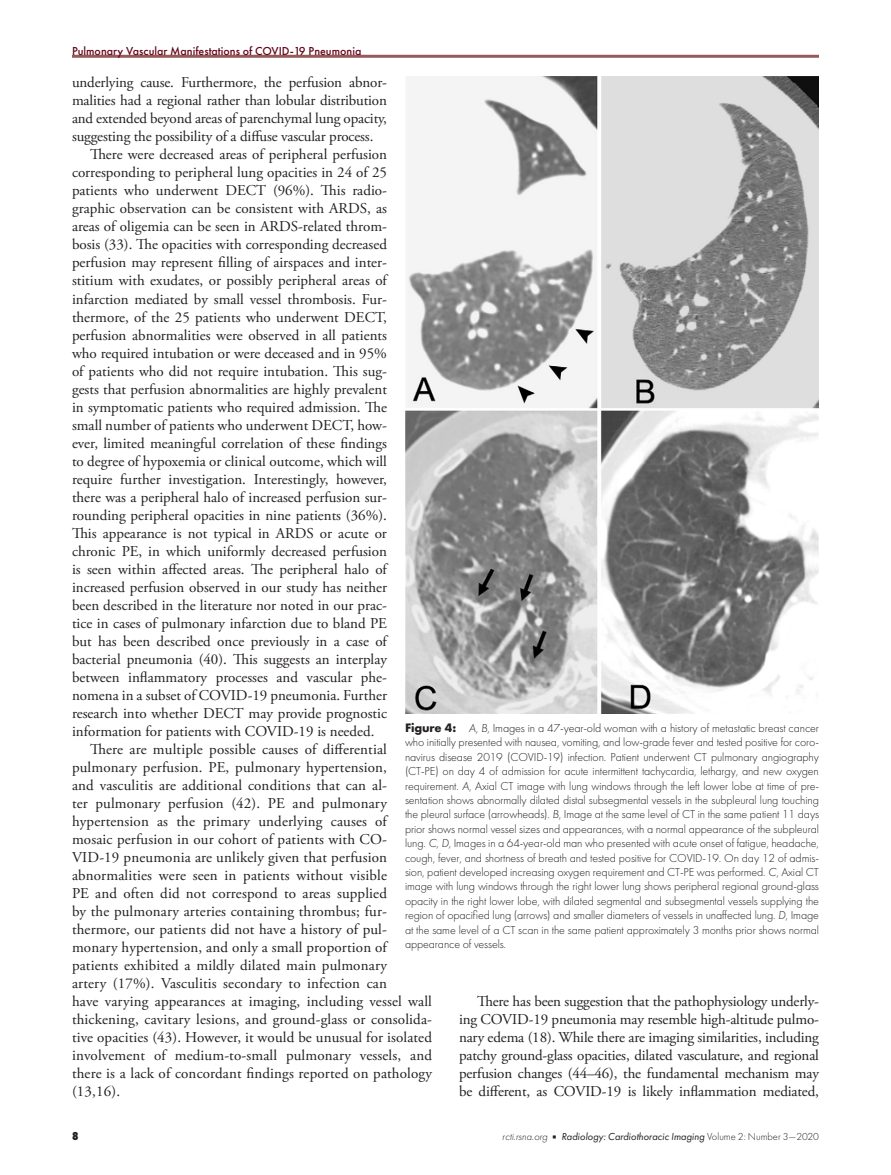
<style>
.page{position:relative;width:891px;height:1175px;background:#fff}
.page>*{position:absolute;margin:0;border:0;box-sizing:border-box;transform-origin:0 0}
.t1{font:15px/18px "Adobe Garamond Pro";color:#231f20;text-align:justify}
.t2{font:300 12px/14.4px "Futura PT";letter-spacing:-.01em;color:#231f20;text-align:justify}
.t3{font:500 12px "Futura PT";color:#65051c}
.t4{font:800 12px "Futura PT Cond";color:#231f20}
.t5{font:italic 10.5px "Futura PT";color:#231f20}
.s1{font-weight:700;font-size:12.75px}
.s2{font-style:italic}
.s3{font-weight:300}
.s4{font-family:"Universal Newswith Comm Pi";font-style:normal;font-size:6px}
.s5{font-weight:300;font-style:normal}
</style>
<div class="page">
<hr style="left:72px;top:55px;width:747px;height:3px;background:#965c59">
<img style="left:405px;top:77px;width:414px;height:636px">
<p class="t3" style="left:72px;top:43px;width:291px">Pulmonary Vascular Manifestations of COVID-19 Pneumonia</p>
<p class="t1" style="left:72px;top:74px;width:316px">underlying cause. Furthermore, the perfusion abnor-</p>
<p class="t1" style="left:72px;top:92px;width:317px">malities had a regional rather than lobular distribution</p>
<p class="t1" style="left:72px;top:110px;width:317px">and extended beyond areas of parenchymal lung opacity,</p>
<p class="t1" style="left:72px;top:128px;width:303px">suggesting the possibility of a diffuse vascular process.</p>
<p class="t1" style="left:90px;top:146px;width:299px">There were decreased areas of peripheral perfusion</p>
<p class="t1" style="left:72px;top:164px;width:317px">corresponding to peripheral lung opacities in 24 of 25</p>
<p class="t1" style="left:72px;top:182px;width:316px">patients who underwent DECT (96%). This radio-</p>
<p class="t1" style="left:72px;top:200px;width:316px">graphic observation can be consistent with ARDS, as</p>
<p class="t1" style="left:72px;top:218px;width:317px">areas of oligemia can be seen in ARDS-related throm-</p>
<p class="t1" style="left:72px;top:236px;width:317px">bosis (33). The opacities with corresponding decreased</p>
<p class="t1" style="left:72px;top:254px;width:317px">perfusion may represent filling of airspaces and inter-</p>
<p class="t1" style="left:72px;top:272px;width:316px">stitium with exudates, or possibly peripheral areas of</p>
<p class="t1" style="left:72px;top:290px;width:317px">infarction mediated by small vessel thrombosis. Fur-</p>
<p class="t1" style="left:72px;top:308px;width:317px">thermore, of the 25 patients who underwent DECT,</p>
<p class="t1" style="left:72px;top:326px;width:317px">perfusion abnormalities were observed in all patients</p>
<p class="t1" style="left:72px;top:344px;width:316px">who required intubation or were deceased and in 95%</p>
<p class="t1" style="left:72px;top:362px;width:316px">of patients who did not require intubation. This sug-</p>
<p class="t1" style="left:72px;top:380px;width:316px">gests that perfusion abnormalities are highly prevalent</p>
<p class="t1" style="left:72px;top:398px;width:316px">in symptomatic patients who required admission. The</p>
<p class="t1" style="left:72px;top:416px;width:316px">small number of patients who underwent DECT, how-</p>
<p class="t1" style="left:72px;top:434px;width:317px">ever, limited meaningful correlation of these findings</p>
<p class="t1" style="left:72px;top:452px;width:316px">to degree of hypoxemia or clinical outcome, which will</p>
<p class="t1" style="left:72px;top:470px;width:316px">require further investigation. Interestingly, however,</p>
<p class="t1" style="left:72px;top:488px;width:316px">there was a peripheral halo of increased perfusion sur-</p>
<p class="t1" style="left:72px;top:506px;width:316px">rounding peripheral opacities in nine patients (36%).</p>
<p class="t1" style="left:72px;top:524px;width:316px">This appearance is not typical in ARDS or acute or</p>
<p class="t1" style="left:72px;top:542px;width:316px">chronic PE, in which uniformly decreased perfusion</p>
<p class="t1" style="left:72px;top:560px;width:316px">is seen within affected areas. The peripheral halo of</p>
<p class="t1" style="left:72px;top:578px;width:316px">increased perfusion observed in our study has neither</p>
<p class="t1" style="left:72px;top:596px;width:316px">been described in the literature nor noted in our prac-</p>
<p class="t1" style="left:72px;top:614px;width:317px">tice in cases of pulmonary infarction due to bland PE</p>
<p class="t1" style="left:72px;top:632px;width:317px">but has been described once previously in a case of</p>
<p class="t1" style="left:72px;top:650px;width:316px">bacterial pneumonia (40). This suggests an interplay</p>
<p class="t1" style="left:72px;top:668px;width:316px">between inflammatory processes and vascular phe-</p>
<p class="t1" style="left:72px;top:686px;width:316px">nomena in a subset of COVID-19 pneumonia. Further</p>
<p class="t1" style="left:72px;top:704px;width:317px">research into whether DECT may provide prognostic</p>
<p class="t1" style="left:72px;top:722px;width:304px">information for patients with COVID-19 is needed.</p>
<p class="t1" style="left:90px;top:740px;width:299px">There are multiple possible causes of differential</p>
<p class="t1" style="left:72px;top:758px;width:316px">pulmonary perfusion. PE, pulmonary hypertension,</p>
<p class="t1" style="left:72px;top:776px;width:317px">and vasculitis are additional conditions that can al-</p>
<p class="t1" style="left:72px;top:794px;width:316px">ter pulmonary perfusion (42). PE and pulmonary</p>
<p class="t1" style="left:72px;top:812px;width:317px">hypertension as the primary underlying causes of</p>
<p class="t1" style="left:72px;top:830px;width:316px">mosaic perfusion in our cohort of patients with CO-</p>
<p class="t1" style="left:72px;top:848px;width:317px">VID-19 pneumonia are unlikely given that perfusion</p>
<p class="t1" style="left:72px;top:866px;width:317px">abnormalities were seen in patients without visible</p>
<p class="t1" style="left:72px;top:884px;width:316px">PE and often did not correspond to areas supplied</p>
<p class="t1" style="left:72px;top:902px;width:316px">by the pulmonary arteries containing thrombus; fur-</p>
<p class="t1" style="left:72px;top:920px;width:316px">thermore, our patients did not have a history of pul-</p>
<p class="t1" style="left:72px;top:938px;width:316px">monary hypertension, and only a small proportion of</p>
<p class="t1" style="left:72px;top:956px;width:316px">patients exhibited a mildly dilated main pulmonary</p>
<p class="t1" style="left:72px;top:974px;width:317px">artery (17%). Vasculitis secondary to infection can</p>
<p class="t1" style="left:72px;top:992px;width:361px">have varying appearances at imaging, including vessel wall</p>
<p class="t1" style="left:72px;top:1010px;width:362px">thickening, cavitary lesions, and ground-glass or consolida-</p>
<p class="t1" style="left:72px;top:1028px;width:362px">tive opacities (43). However, it would be unusual for isolated</p>
<p class="t1" style="left:72px;top:1046px;width:362px">involvement of medium-to-small pulmonary vessels, and</p>
<p class="t1" style="left:72px;top:1064px;width:362px">there is a lack of concordant findings reported on pathology</p>
<p class="t1" style="left:72px;top:1082px;width:50px">(13,16).</p>
<p class="t2" style="left:405px;top:721px;width:416px"><span class="s1">Figure 4:</span> <span class="s2">A, B,</span> Images in a 47-year-old woman with a history of metastatic breast cancer who initially presented with nausea, vomiting, and low-grade fever and tested positive for coro&shy;navirus disease 2019 (COVID-19) infection. Patient underwent CT pulmonary angiography (CT-PE) on day 4 of admission for acute intermittent tachycardia, lethargy, and new oxygen requirement. <span class="s2">A</span>, Axial CT image with lung windows through the left lower lobe at time of pre&shy;sentation shows abnormally dilated distal subsegmental vessels in the subpleural lung touching the pleural surface (arrowheads). <span class="s2">B</span>, Image at the same level of CT in the same patient 11 days prior shows normal vessel sizes and appearances, with a normal appearance of the subpleural lung. <span class="s2">C, D,</span> Images in a 64-year-old man who presented with acute onset of fatigue, headache, cough, fever, and shortness of breath and tested positive for COVID-19. On day 12 of admis&shy;sion, patient developed increasing oxygen requirement and CT-PE was performed. <span class="s2">C</span>, Axial CT image with lung windows through the right lower lung shows peripheral regional ground-glass opacity in the right lower lobe, with dilated segmental and subsegmental vessels supplying the region of opacified lung (arrows) and smaller diameters of vessels in unaffected lung. <span class="s2">D</span>, Image at the same level of a CT scan in the same patient approximately 3 months prior shows normal appearance of vessels.</p>
<p class="t1" style="left:459px;top:992px;width:362px;text-indent:18px">There has been suggestion that the pathophysiology underly&shy;ing COVID-19 pneumonia may resemble high-altitude pulmo&shy;nary edema (18). While there are imaging similarities, including patchy ground-glass opacities, dilated vasculature, and regional perfusion changes (44–46), the fundamental mechanism may be different, as COVID-19 is likely inflammation mediated,</p>
<p class="t4" style="left:72px;top:1128px;width:8px">8</p>
<p class="t5" style="left:502px;top:1130px;width:318px"><span class="s3">rcti.rsna.org</span> <span class="s4">n</span> Radiology: Cardiothoracic Imaging <span class="s5">Volume 2: Number 3—2020</span></p>
</div>
